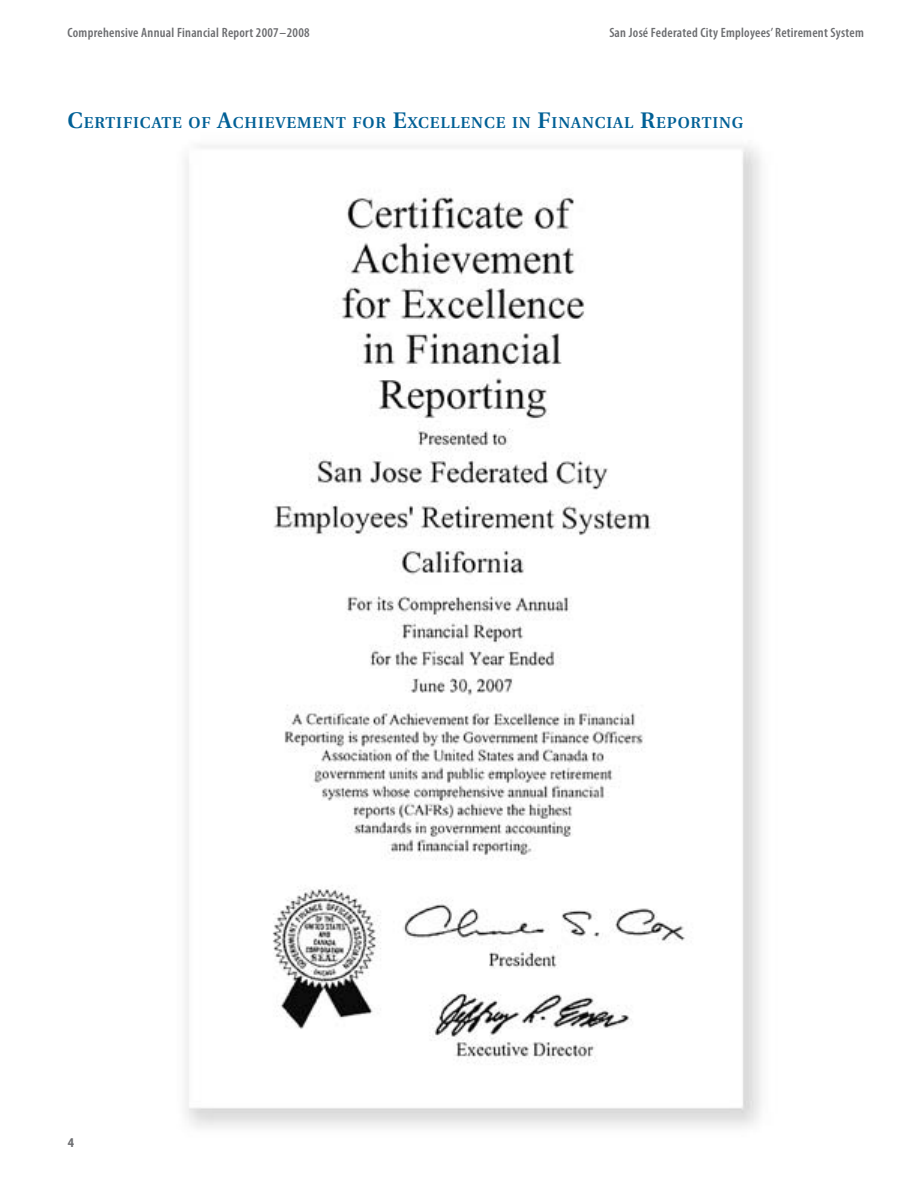
<style>
.page{position:relative;width:918px;height:1188px;background:#fff}
.page>*{position:absolute;margin:0;border:0;box-sizing:border-box;transform-origin:0 0}
.Head_1{font:600 15.75px "Utopia";letter-spacing:.055em;color:#006096}
.t1{font:600 condensed 13.5px "Myriad Pro";letter-spacing:.02em;color:#6c6d70}
.t2{font:700 condensed 13.5px "Myriad Pro";color:#6c6d70;scale:1.1 1}
.s1{font-size:22.5px}
</style>
<div class="page">
<img style="left:185px;top:145px;width:576px;height:983px">
<p class="t1" style="left:68px;top:24px;width:244px">Comprehensive Annual Financial Report 2007 – 2008</p>
<p class="t1" style="left:609px;top:24px;width:256px">San José Federated City Employees’ Retirement System</p>
<p class="Head_1" style="left:68px;top:114px;width:677px"><span class="s1">C</span>ERTIFICATE OF <span class="s1">A</span>CHIEVEMENT FOR <span class="s1">E</span>XCELLENCE IN <span class="s1">F</span>INANCIAL <span class="s1">R</span>EPORTING</p>
<p class="t2" style="left:68px;top:1134px;width:7px">4</p>
</div>
